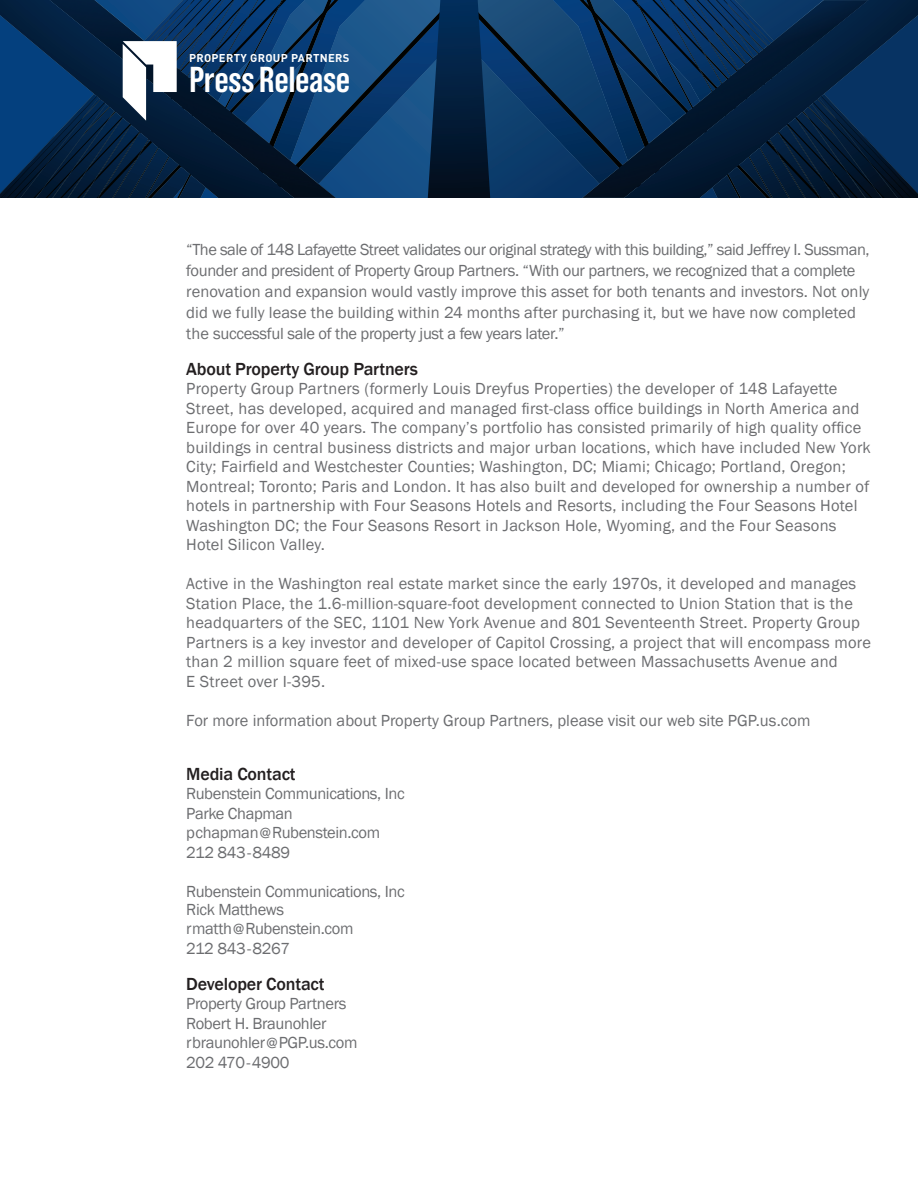
<style>
.page{position:relative;width:918px;height:1188px;background:#fff}
.page>*{position:absolute;margin:0;border:0;box-sizing:border-box;transform-origin:0 0}
.t1{font:600 36px "Grotzec Cond";letter-spacing:-.015em;color:#fff}
.t2{font:500 18px "Franklin Gothic";letter-spacing:-.01em;color:#231f20}
.t3{font:16.5px/19.5px "Franklin Gothic";letter-spacing:.015em;color:#6c6d70}
.t4{font:16.5px/19.5px "Franklin Gothic";letter-spacing:-.02em;color:#6c6d70}
.t5{font:700 11.25px "DIN";letter-spacing:.03em;color:#fff}
.s1{font-size:15px}
</style>
<div class="page">
<svg style="left:0;top:0;width:918px;height:198px;background:#0c3158"></svg>
<p class="t5" style="left:189px;top:50px;width:162px">PROPERTY GROUP PARTNERS</p>
<h1 class="t1" style="left:189px;top:59px;width:163px">Press Release</h1>
<p class="t4" style="left:186px;top:239px;width:685px;line-height:21px">“The sale of 148 Lafayette Street validates our original strategy with this building,” said Jeffrey I. Sussman, founder and president of Property Group Partners. “With our partners, we recognized that a complete renovation and expansion would vastly improve this asset for both tenants and investors. Not only did we fully lease the building within 24 months after purchasing it, but we have now completed the successful sale of the property just a few years later.”</p>
<p class="t2" style="left:186px;top:357px;width:233px">About Property Group Partners</p>
<p class="t3" style="left:186px;top:379px;width:686px">Property Group Partners (formerly Louis Dreyfus Properties) the developer of 148 Lafayette Street, has developed, acquired and managed first-class office buildings in North America and Europe for over 40 years. The company’s portfolio has consisted primarily of high quality office buildings in central business districts and major urban locations, which have included New York City; Fairfield and Westchester Counties; Washington, DC; Miami; Chicago; Portland, Oregon; Montreal; Toronto; Paris and London. It has also built and developed for ownership a number of hotels in partnership with Four Seasons Hotels and Resorts, including the Four Seasons Hotel Washington DC; the Four Seasons Resort in Jackson Hole, Wyoming, and the Four Seasons Hotel Silicon Valley.</p>
<p class="t3" style="left:186px;top:574px;width:686px">Active in the Washington real estate market since the early 1970s, it developed and manages Station Place, the 1.6-million-square-foot development connected to Union Station that is the headquarters of the SEC, 1101 New York Avenue and 801 Seventeenth Street. Property Group Partners is a key investor and developer of Capitol Crossing, a project that will encompass more than 2 million square feet of mixed-use space located between Massachusetts Avenue and<br>E Street over I-395.</p>
<p class="t3" style="left:186px;top:711px;width:626px">For more information about Property Group Partners, please visit our web site PGP.us.com</p>
<p class="t2" style="left:186px;top:762px;width:111px">Media Contact</p>
<p class="t4" style="left:186px;top:784px;width:220px">Rubenstein Communications, Inc<br>Parke Chapman pchapman<span class="s1">@</span>Rubenstein.com<br>212 843-8489</p>
<p class="t4" style="left:186px;top:882px;width:220px;line-height:18px">Rubenstein Communications, Inc<br>Rick Matthews</p>
<p class="t4" style="left:186px;top:919px;width:169px">rmatth<span class="s1">@</span>Rubenstein.com<br>212 843-8267</p>
<p class="t2" style="left:186px;top:972px;width:140px">Developer Contact</p>
<p class="t4" style="left:186px;top:994px;width:173px">Property Group Partners<br>Robert H. Braunohler rbraunohler<span class="s1">@</span>PGP.us.com<br>202 470-4900</p>
</div>
